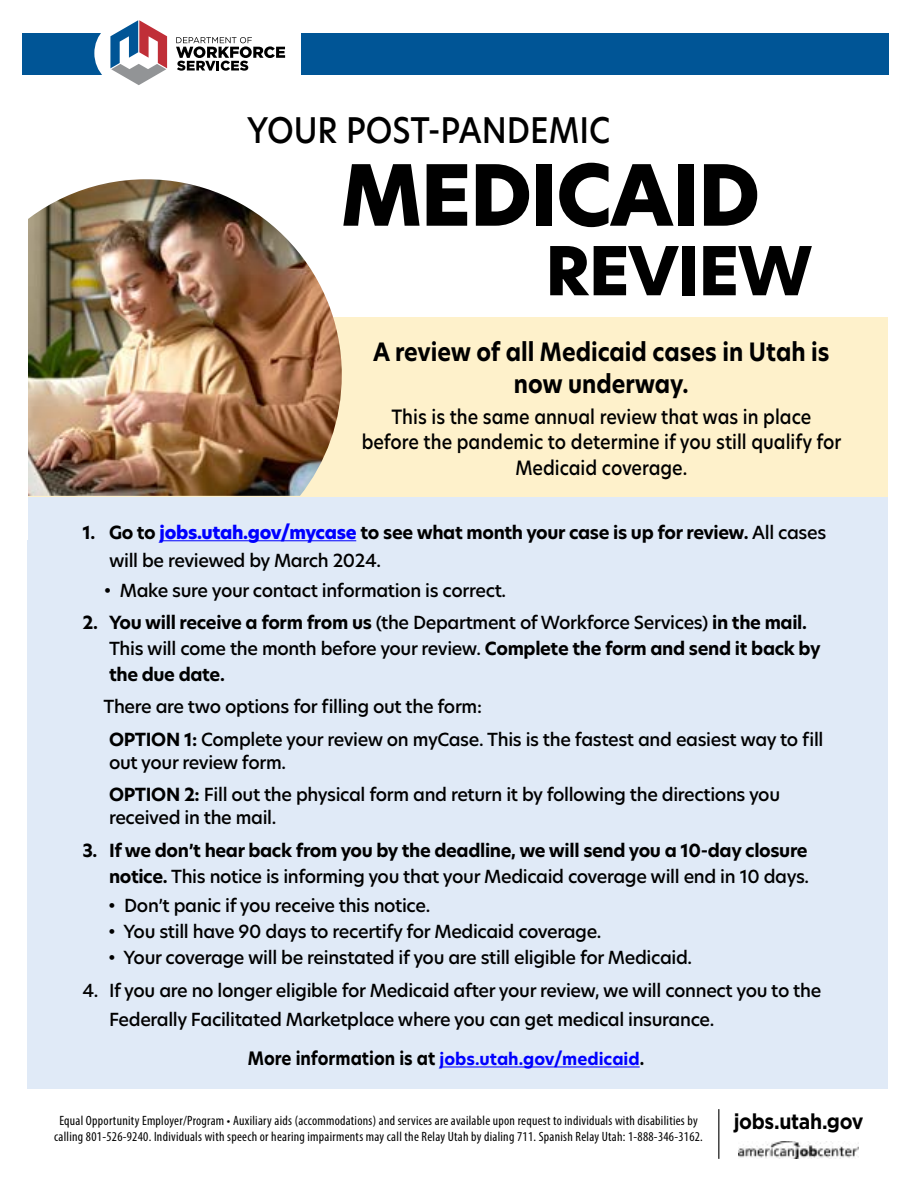
<style>
.page{position:relative;width:918px;height:1188px;background:#fff}
.page>*{position:absolute;margin:0;border:0;box-sizing:border-box;transform-origin:0 0}
.t1{font:800 82.5px "New Hero";letter-spacing:-.02em;color:#000}
.t2{font:800 66px "New Hero";letter-spacing:-.02em;color:#000}
.t3{font:500 34.65px "New Hero";color:#000;scale:.91 1}
.t4{font:700 24.75px/31.8px "New Hero";color:#000;text-align:center;scale:.91 1}
.t5{font:700 21.45px "Gotham HTF";letter-spacing:-.02em;color:#000;scale:.91 1}
.t6{font:500 19.35px/25.8px "New Hero";color:#000;text-align:center;scale:.91 1}
.t7{font:500 17.7px/32.5px "New Hero";letter-spacing:-.02em;color:#000}
.t8{font:700 17.7px/25.8px "New Hero";letter-spacing:-.02em;color:#000}
.t9{font:700 16.5px "New Hero";color:#00f}
.t10{font:condensed 13.5px "Myriad Pro";letter-spacing:.02em;color:#000}
.s1{font-weight:800;color:#00f}
.s2{font-weight:500}
.s3{font-weight:700}
.s4{font-size:18.15px;color:#000}
</style>
<div class="page">
<div style="left:13px;top:317px;width:875px;height:180px;background:#fef1cb"></div>
<div style="left:23px;top:34px;width:86px;height:41px;background:#005596"></div>
<div style="left:301px;top:34px;width:588px;height:41px;background:#005596"></div>
<div style="left:94px;top:20px;width:65px;height:67px;background:#fff;border-radius:50%"></div>
<img style="left:739px;top:1141px;width:120px;height:18px">
<hr style="left:718px;top:1109px;width:1px;height:50px;background:#000">
<img style="left:27px;top:179px;width:315px;height:317px">
<div style="left:27px;top:497px;width:861px;height:592px;background:#e0eaf7"></div>
<svg style="left:110px;top:20px;width:57px;height:65px"></svg>
<svg style="left:176px;top:37px;width:109px;height:34px"></svg>
<hr style="left:160px;top:540px;width:196px;height:1px;background:#00f">
<div style="left:0;top:190px;width:27px;height:350px;background:#fff"></div>
<hr style="left:440px;top:1067px;width:200px;height:1px;background:#00f">
<h3 class="t3" style="left:247px;top:107px;width:400px">YOUR POST-PANDEMIC</h3>
<h1 class="t1" style="left:341px;top:139px;width:421px">MEDICAID</h1>
<h2 class="t2" style="left:545px;top:226px;width:269px">REVIEW</h2>
<h3 class="t4" style="left:373px;top:336px;width:503px">A review of all Medicaid cases in Utah is now underway.</h3>
<p class="t6" style="left:362px;top:403px;width:529px">This is the same annual review that was in place before the pandemic to determine if you still qualify for<br>Medicaid coverage.</p>
<p class="t8" style="left:109px;top:518px;width:719px;line-height:28.8px;text-indent:-27px">1. Go to <span class="s1">jobs.utah.gov/mycase</span> to see what month your case is up for review. <span class="s2">All cases will be reviewed by March 2024.</span></p>
<p class="t7" style="left:104px;top:574px;width:404px">• Make sure your contact information is correct.</p>
<p class="t8" style="left:109px;top:610px;width:713px;text-indent:-27px">2. You will receive a form from us <span class="s2">(the Department of Workforce Services)</span> in the mail.<br><span class="s2">This will come the month before your review.</span> Complete the form and send it back by the due date.</p>
<p class="t7" style="left:109px;top:690px;width:716px;text-indent:-6px">There are two options for filling out the form:<br><span class="s3">OPTION 1:</span> Complete your review on myCase. This is the fastest and easiest way to fill</p>
<p class="t7" style="left:109px;top:746px;width:673px">out your review form.<br><span class="s3">OPTION 2:</span> Fill out the physical form and return it by following the directions you</p>
<p class="t7" style="left:109px;top:801px;width:169px">received in the mail.</p>
<p class="t8" style="left:82px;top:837px;width:728px;text-align:right">3. If we don’t hear back from you by the deadline, we will send you a 10-day closure notice. <span class="s2">This notice is informing you that your Medicaid coverage will end in 10 days.</span></p>
<p class="t7" style="left:108px;top:889px;width:324px">• Don’t panic if you receive this notice.</p>
<p class="t7" style="left:108px;top:915px;width:495px">• You still have 90 days to recertify for Medicaid coverage.</p>
<p class="t7" style="left:108px;top:941px;width:585px">• Your coverage will be reinstated if you are still eligible for Medicaid.</p>
<p class="t7" style="left:109px;top:976px;width:714px;line-height:28.8px;text-indent:-27px">4. If you are no longer eligible for Medicaid after your review, we will connect you to the<br>Federally Facilitated Marketplace where you can get medical insurance.</p>
<p class="t9" style="left:248px;top:1048px;width:398px"><span class="s4">More information is at</span> jobs.utah.gov/medicaid<span class="s4">.</span></p>
<p class="t10" style="left:59px;top:1112px;width:640px">Equal Opportunity Employer/Program • Auxiliary aids (accommodations) and services are available upon request to individuals with disabilities by</p>
<p class="t5" style="left:734px;top:1109px;width:144px">jobs.utah.gov</p>
<p class="t10" style="left:54px;top:1129px;width:650px">calling 801-526-9240. Individuals with speech or hearing impairments may call the Relay Utah by dialing 711. Spanish Relay Utah: 1-888-346-3162.</p>
</div>
